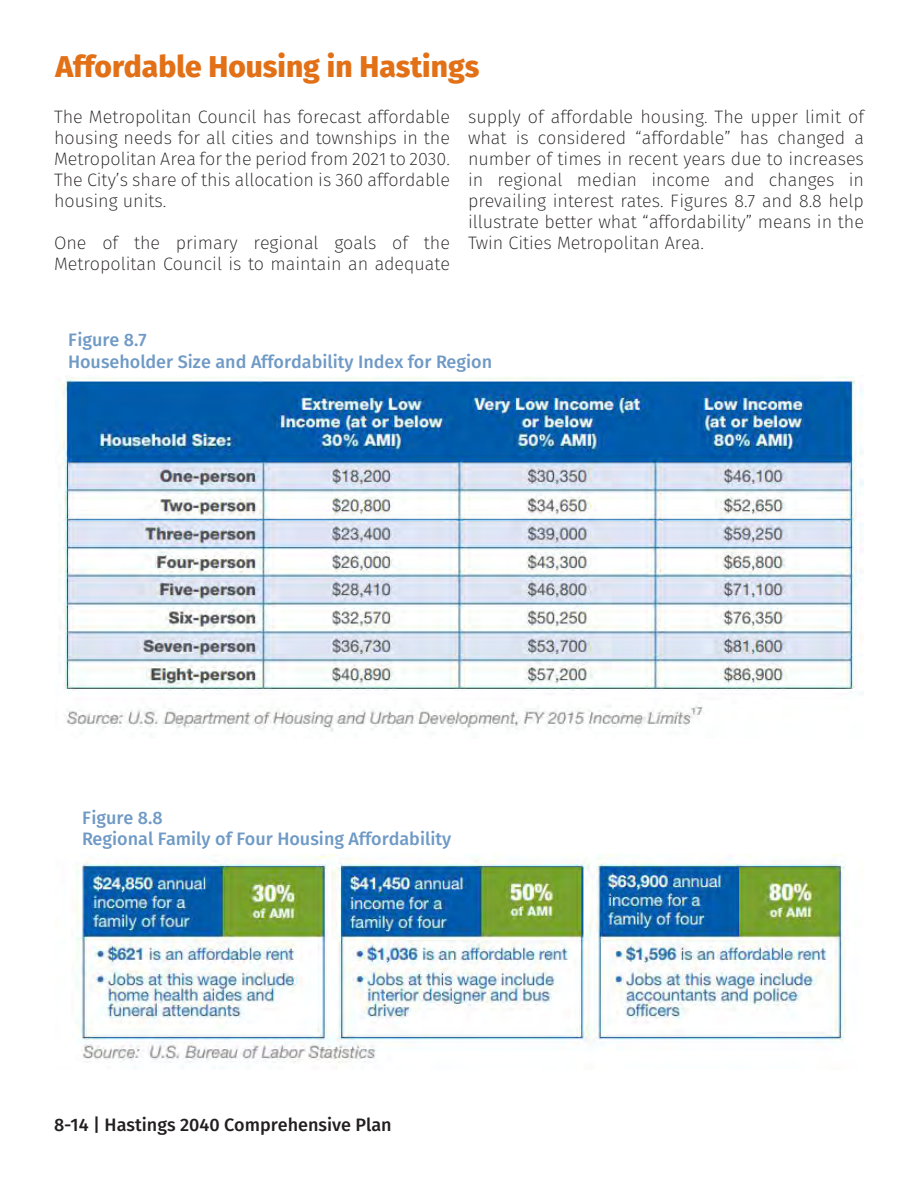
<style>
.page{position:relative;width:918px;height:1188px;background:#fff}
.page>*{position:absolute;margin:0;border:0;box-sizing:border-box;transform-origin:0 0}
.Paragraph_Header_1{font:800 30px "Fira Sans";color:#e27017}
.Paragraph{font:200 18px/21px "Fira Sans";color:#231f20;text-align:justify}
.t1{font:500 18px "Fira Sans";color:#6f9ac5}
.t2{font:500 18px "Fira Sans";color:#231f20}
</style>
<div class="page">
<img style="left:76px;top:855px;width:770px;height:215px">
<img style="left:59px;top:376px;width:805px;height:356px">
<p class="Paragraph_Header_1" style="left:56px;top:45px;width:425px">Affordable Housing in Hastings</p>
<p class="Paragraph" style="left:54px;top:106px;width:398px">The Metropolitan Council has forecast affordable housing needs for all cities and townships in the Metropolitan Area for the period from 2021 to 2030.<br>The City’s share of this allocation is 360 affordable housing units.</p>
<p class="Paragraph" style="left:54px;top:232px;width:398px">One of the primary regional goals of the<br>Metropolitan Council is to maintain an adequate</p>
<p class="Paragraph" style="left:468px;top:106px;width:398px">supply of affordable housing. The upper limit of what is considered “affordable” has changed a number of times in recent years due to increases in regional median income and changes in prevailing interest rates. Figures 8.7 and 8.8 help illustrate better what “affordability” means in the Twin Cities Metropolitan Area.</p>
<p class="t1" style="left:68px;top:327px;width:80px">Figure 8.7</p>
<p class="t1" style="left:68px;top:349px;width:426px">Householder Size and Affordability Index for Region</p>
<p class="t1" style="left:82px;top:805px;width:82px">Figure 8.8</p>
<p class="t1" style="left:82px;top:827px;width:371px">Regional Family of Four Housing Affordability</p>
<p class="t2" style="left:54px;top:1112px;width:339px">8-14 | Hastings 2040 Comprehensive Plan</p>
</div>
